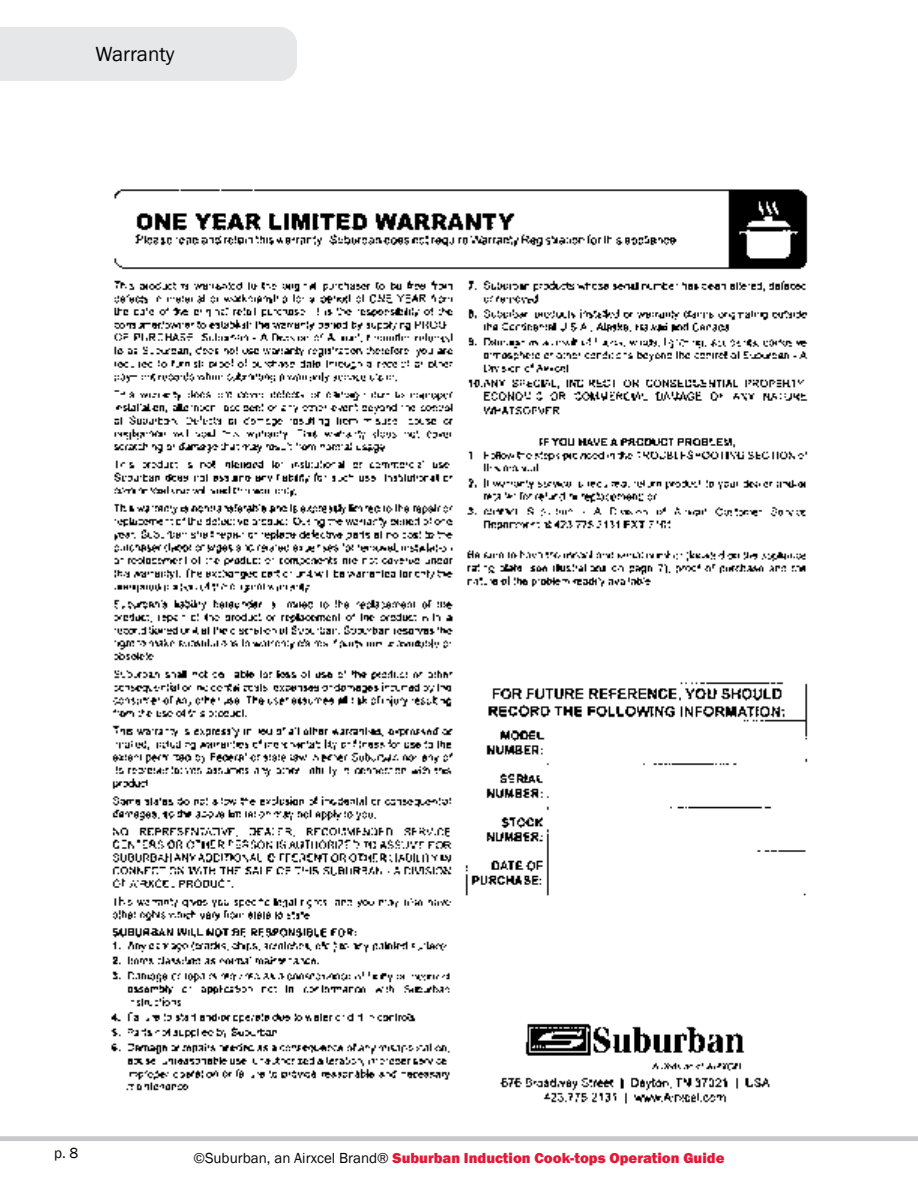
<style>
.page{position:relative;width:918px;height:1188px;background:#fff}
.page>*{position:absolute;margin:0;border:0;box-sizing:border-box;transform-origin:0 0}
.t1{font:21px "Franklin Gothic";color:#000}
.t2{font:800 15px "Franklin Gothic";color:#e31837}
.t3{font:15px "Franklin Gothic";color:#000}
.s1{font-weight:400;color:#000}
</style>
<div class="page">
<hr style="left:0;top:1137px;width:918px;height:4px;background:#c7c8ca">
<img style="left:111px;top:189px;width:697px;height:915px">
<div style="left:0;top:27px;width:297px;height:54px;background:#e6e7e8"></div>
<h1 class="t1" style="left:84px;top:41px;width:104px">Service Log</h1>
<h1 class="t1" style="left:95px;top:41px;width:81px">Warranty</h1>
<p class="t3" style="left:54px;top:1144px;width:26px">p. 8</p>
<p class="t2" style="left:193px;top:1148px;width:533px"><span class="s1">©Suburban, an Airxcel Brand®</span> Suburban Induction Cook-tops Operation Guide</p>
</div>
